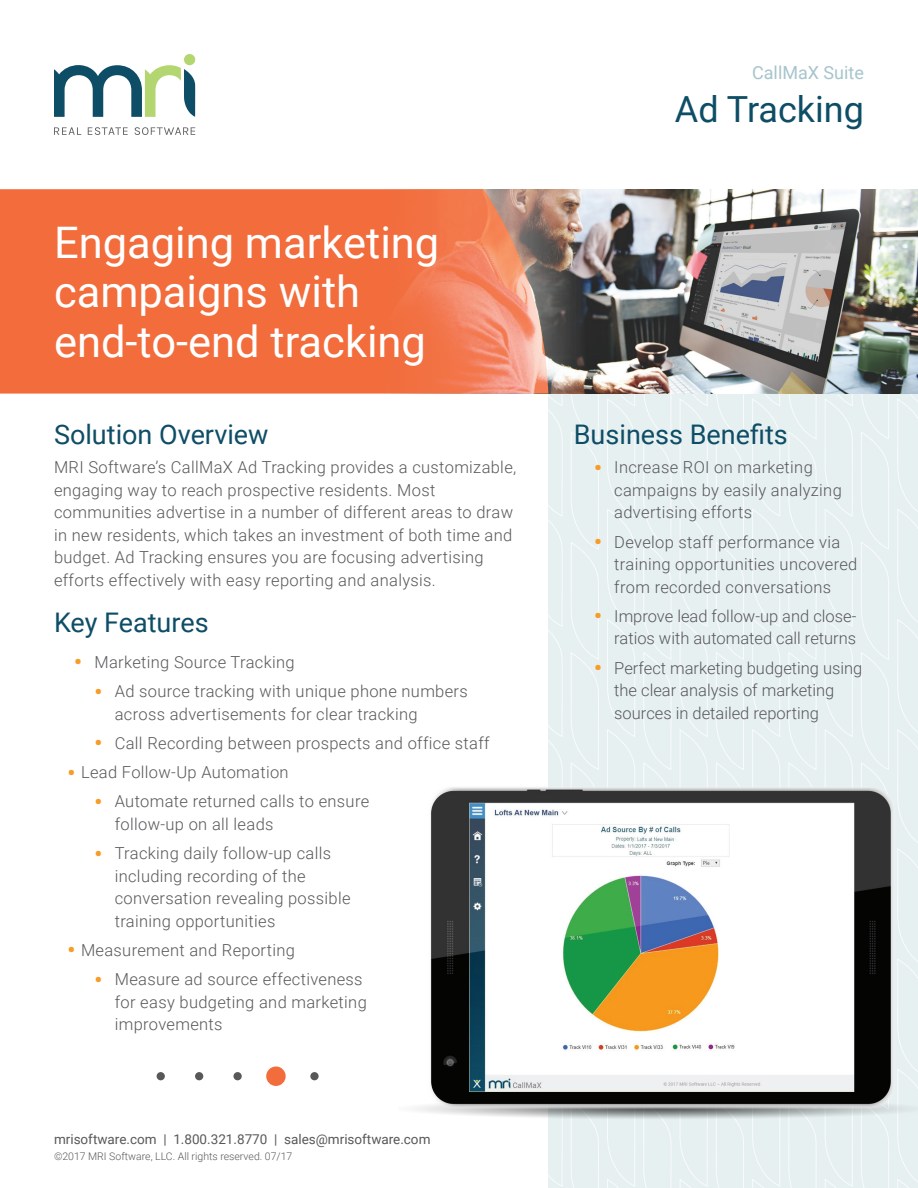
<style>
.page{position:relative;width:918px;height:1188px;background:#fff}
.page>*{position:absolute;margin:0;border:0;box-sizing:border-box;transform-origin:0 0}
.t1{font:43.5px/49.5px "Roboto";color:#fff}
.t2{font:36px "Roboto";color:#0e4d66}
.t3{font:27px "Roboto";color:#0e4d66}
.t4{font:18px "Roboto";color:#a8c4cc}
.t5{font:300 16.5px/22.5px "Roboto";letter-spacing:.02em;color:#57585a}
.t6{font:300 16.5px/22.5px "Roboto";color:#57585a;text-align:right}
.t7{font:13.5px "Roboto";color:#57585a}
.t8{font:300 10.5px "Roboto";color:#57585a}
.s1{font-weight:900;font-size:21px;color:#f89c28}
</style>
<div class="page">
<div style="left:548px;top:357px;width:370px;height:831px;background:#e7f0f1"></div>
<svg style="left:571px;top:394px;width:28px;height:794px"></svg>
<svg style="left:643px;top:395px;width:28px;height:793px"></svg>
<svg style="left:716px;top:394px;width:28px;height:794px"></svg>
<svg style="left:788px;top:394px;width:29px;height:794px"></svg>
<svg style="left:861px;top:394px;width:28px;height:794px"></svg>
<svg style="left:548px;top:394px;width:15px;height:792px"></svg>
<svg style="left:607px;top:394px;width:28px;height:794px"></svg>
<svg style="left:680px;top:394px;width:28px;height:794px"></svg>
<svg style="left:752px;top:394px;width:28px;height:794px"></svg>
<svg style="left:825px;top:394px;width:28px;height:794px"></svg>
<svg style="left:897px;top:394px;width:21px;height:794px"></svg>
<img style="left:548px;top:189px;width:370px;height:205px">
<svg style="left:54px;top:127px;width:27px;height:8px"></svg>
<svg style="left:88px;top:127px;width:40px;height:8px"></svg>
<svg style="left:135px;top:127px;width:60px;height:8px"></svg>
<div style="left:184px;top:54px;width:11px;height:11px;background:#b4d670;border-radius:50%"></div>
<svg style="left:54px;top:65px;width:141px;height:52px"></svg>
<svg style="left:0;top:189px;width:548px;height:205px;background:#ee7246"></svg>
<img style="left:415px;top:786px;width:503px;height:348px">
<div style="left:157px;top:1072px;width:8px;height:8px;background:#57585a;border-radius:50%"></div>
<div style="left:195px;top:1072px;width:8px;height:8px;background:#57585a;border-radius:50%"></div>
<div style="left:233px;top:1072px;width:9px;height:8px;background:#57585a;border-radius:50%"></div>
<div style="left:310px;top:1072px;width:9px;height:8px;background:#57585a;border-radius:50%"></div>
<div style="left:266px;top:1066px;width:20px;height:20px;background:#f26c3c;border-radius:50%"></div>
<h1 class="t1" style="left:54px;top:216px;width:387px">Engaging marketing campaigns with end-to-end tracking</h1>
<h3 class="t3" style="left:54px;top:416px;width:216px">Solution Overview</h3>
<p class="t5" style="left:54px;top:456px;width:464px">MRI Software’s CallMaX Ad Tracking provides a customizable, engaging way to reach prospective residents. Most communities advertise in a number of different areas to draw in new residents, which takes an investment of both time and budget. Ad Tracking ensures you are focusing advertising efforts effectively with easy reporting and analysis.</p>
<h3 class="t3" style="left:54px;top:603px;width:156px">Key Features</h3>
<p class="t5" style="left:74px;top:650px;width:222px"><span class="s1">•</span> Marketing Source Tracking</p>
<p class="t5" style="left:115px;top:679px;width:355px;text-indent:-20px"><span class="s1">•</span> Ad source tracking with unique phone numbers across advertisements for clear tracking</p>
<p class="t5" style="left:94px;top:731px;width:397px"><span class="s1">•</span> Call Recording between prospects and office staff</p>
<p class="t5" style="left:68px;top:760px;width:223px"><span class="s1">•</span> Lead Follow-Up Automation</p>
<p class="t5" style="left:115px;top:790px;width:256px;text-indent:-20px"><span class="s1">•</span> Automate returned calls to ensure follow-up on all leads</p>
<p class="t5" style="left:115px;top:841px;width:237px;text-indent:-20px"><span class="s1">•</span> Tracking daily follow-up calls including recording of the conversation revealing possible training opportunities</p>
<p class="t5" style="left:68px;top:938px;width:229px"><span class="s1">•</span> Measurement and Reporting</p>
<p class="t5" style="left:115px;top:967px;width:254px;text-indent:-20px"><span class="s1">•</span> Measure ad source effectiveness for easy budgeting and marketing improvements</p>
<p class="t7" style="left:54px;top:1130px;width:378px">mrisoftware.com | 1.800.321.8770 | sales@mrisoftware.com</p>
<p class="t8" style="left:54px;top:1149px;width:240px">©2017 MRI Software, LLC. All rights reserved. 07/17</p>
<p class="t4" style="left:752px;top:60px;width:113px">CallMaX Suite</p>
<h2 class="t2" style="left:675px;top:84px;width:191px">Ad Tracking</h2>
<h3 class="t3" style="left:574px;top:416px;width:216px">Business Benefits</h3>
<p class="t5" style="left:614px;top:456px;width:229px;text-indent:-20px"><span class="s1">•</span> Increase ROI on marketing campaigns by easily analyzing advertising efforts</p>
<p class="t5" style="left:614px;top:530px;width:245px;text-indent:-20px"><span class="s1">•</span> Develop staff performance via training opportunities uncovered from recorded conversations</p>
<p class="t6" style="left:594px;top:604px;width:264px"><span class="s1">•</span> Improve lead follow-up and close&shy;ratios with automated call returns</p>
<p class="t6" style="left:614px;top:656px;width:250px;text-align:left;text-indent:-20px"><span class="s1">•</span> Perfect marketing budgeting using the clear analysis of marketing sources in detailed reporting</p>
</div>
